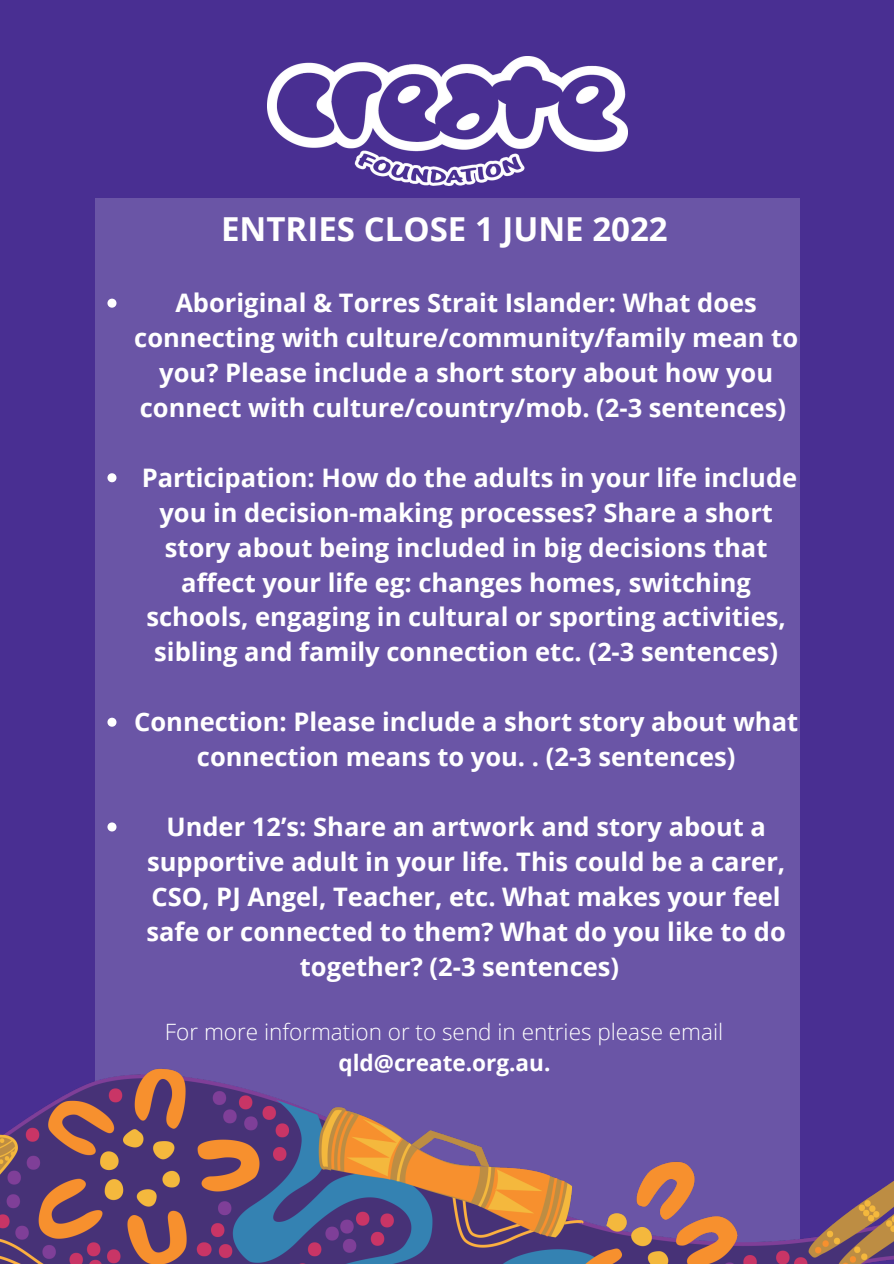
<style>
.page{position:relative;width:894px;height:1264px;background:#fff}
.page>*{position:absolute;margin:0;border:0;box-sizing:border-box;transform-origin:0 0}
.t1{font:700 33px "Open Sans";color:#fff}
.t2{font:700 25.5px/35px "Open Sans";color:#fff;text-align:center}
.t3{font:300 22.5px/31.5px "Open Sans";color:#fff;text-align:center}
.s1{font-weight:700}
</style>
<div class="page">
<div style="left:0;top:0;width:893px;height:1263px;background:#492f92"></div>
<div style="left:95px;top:198px;width:703px;height:1065px;background:#6a55a6"></div>
<img style="left:0;top:1061px;width:893px;height:202px">
<img style="left:267px;top:57px;width:360px;height:128px">
<svg style="left:107px;top:299px;width:9px;height:9px"></svg>
<svg style="left:107px;top:473px;width:9px;height:9px"></svg>
<svg style="left:107px;top:717px;width:9px;height:9px"></svg>
<svg style="left:107px;top:822px;width:9px;height:9px"></svg>
<p class="t1" style="left:221px;top:206px;width:448px">ENTRIES CLOSE 1 JUNE 2022</p>
<p class="t2" style="left:134px;top:285px;width:665px">Aboriginal &amp; Torres Strait Islander: What does connecting with culture/community/family mean to you? Please include a short story about how you connect with culture/country/mob. (2-3 sentences)</p>
<p class="t2" style="left:142px;top:459px;width:657px">Participation: How do the adults in your life include you in decision-making processes? Share a short story about being included in big decisions that affect your life eg: changes homes, switching schools, engaging in cultural or sporting activities, sibling and family connection etc. (2-3 sentences)</p>
<p class="t2" style="left:134px;top:703px;width:665px">Connection: Please include a short story about what connection means to you. . (2-3 sentences)</p>
<p class="t2" style="left:146px;top:808px;width:640px">Under 12’s: Share an artwork and story about a supportive adult in your life. This could be a carer, CSO, PJ Angel, Teacher, etc. What makes your feel safe or connected to them? What do you like to do together? (2-3 sentences)</p>
<p class="t3" style="left:165px;top:1015px;width:559px">For more information or to send in entries please email <span class="s1">qld@create.org.au.</span></p>
</div>
